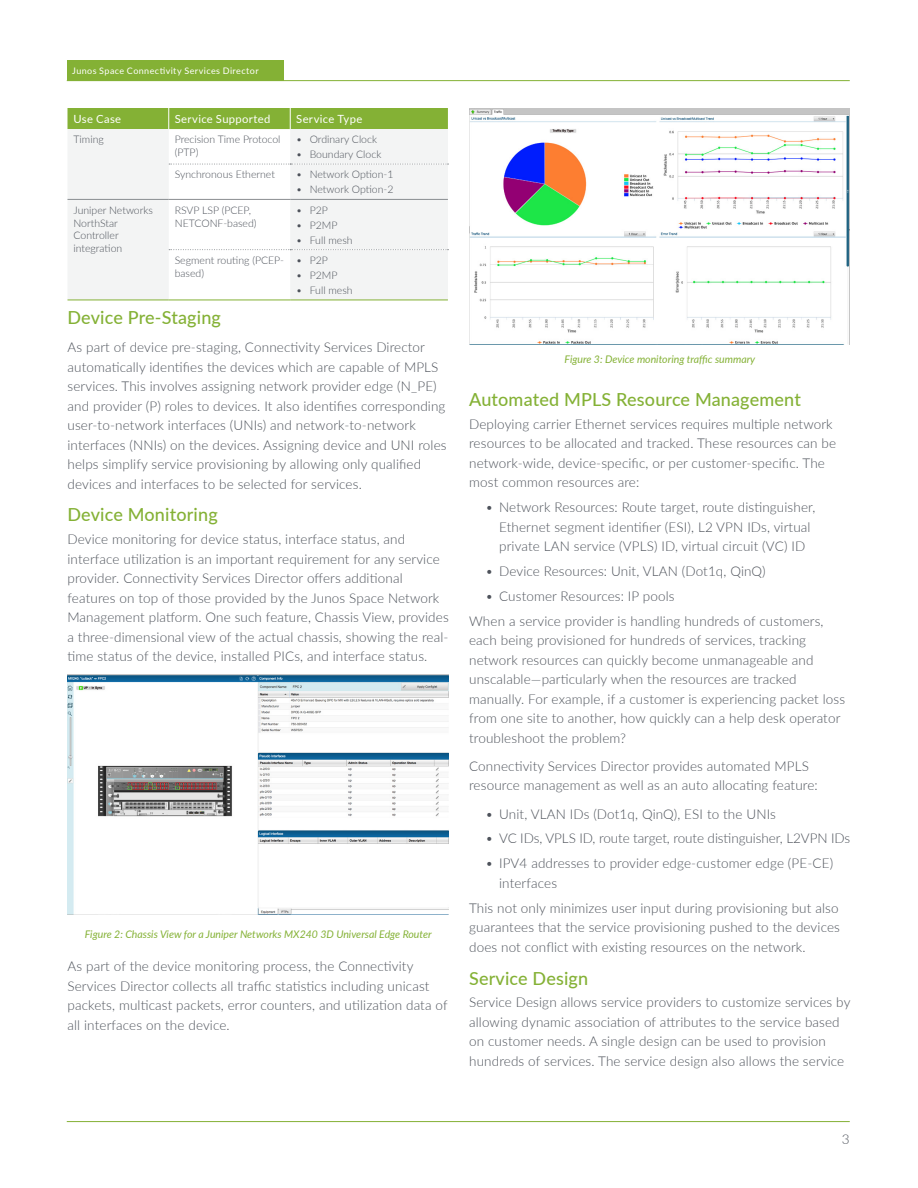
<style>
.page{position:relative;width:918px;height:1188px;background:#fff}
.page>*{position:absolute;margin:0;border:0;box-sizing:border-box;transform-origin:0 0}
.t1{font:500 18px "Lato";letter-spacing:.01em;color:#84b135}
.t2{font:300 13.5px/19.5px "Lato";letter-spacing:.01em;color:#4d525a}
.Table_heads{font:11.25px "Lato";letter-spacing:.03em;color:#fff}
.Table_Text_QL{font:300 10.5px/12.8px "Lato";color:#4d525a}
.Figure_Caption{font:italic 10.5px "Lato";color:#84b135}
.t3{font:9px "Lato";letter-spacing:.045em;color:#fff}
</style>
<div class="page">
<hr style="left:67px;top:1121px;width:783px;height:1px;background:#84b135">
<hr style="left:67px;top:80px;width:783px;height:1px;background:#84b135">
<div style="left:67px;top:60px;width:217px;height:21px;background:#84b135"></div>
<svg style="left:68px;top:129px;width:380px;height:171px;fill:#f3f4f4"></svg>
<div style="left:68px;top:108px;width:380px;height:21px;background:#84b135"></div>
<svg style="left:169px;top:164px;width:280px;height:1px"></svg>
<hr style="left:68px;top:199px;width:101px;height:1px;background:#898d90">
<hr style="left:169px;top:199px;width:121px;height:1px;background:#898d90">
<hr style="left:290px;top:199px;width:158px;height:1px;background:#898d90">
<svg style="left:169px;top:249px;width:280px;height:1px"></svg>
<hr style="left:68px;top:300px;width:101px;height:1px;background:#84b135">
<hr style="left:169px;top:300px;width:121px;height:1px;background:#84b135">
<hr style="left:290px;top:300px;width:158px;height:1px;background:#84b135">
<img style="left:68px;top:674px;width:381px;height:241px">
<img style="left:470px;top:108px;width:380px;height:236px">
<p class="t3" style="left:72px;top:64px;width:188px">Junos Space Connectivity Services Director</p>
<p class="Table_heads" style="left:74px;top:111px;width:49px">Use Case</p>
<p class="Table_heads" style="left:175px;top:111px;width:97px">Service Supported</p>
<p class="Table_heads" style="left:296px;top:111px;width:68px">Service Type</p>
<p class="Table_Text_QL" style="left:74px;top:133px;width:32px">Timing</p>
<p class="Table_Text_QL" style="left:175px;top:133px;width:107px">Precision Time Protocol (PTP)</p>
<p class="Table_Text_QL" style="left:296px;top:133px;width:82px">• Ordinary Clock</p>
<p class="Table_Text_QL" style="left:296px;top:148px;width:87px">• Boundary Clock</p>
<p class="Table_Text_QL" style="left:175px;top:168px;width:102px">Synchronous Ethernet</p>
<p class="Table_Text_QL" style="left:296px;top:168px;width:99px">• Network Option-1</p>
<p class="Table_Text_QL" style="left:296px;top:183px;width:99px">• Network Option-2</p>
<p class="Table_Text_QL" style="left:74px;top:203px;width:81px">Juniper Networks<br>NorthStar<br>Controller integration</p>
<p class="Table_Text_QL" style="left:175px;top:203px;width:83px">RSVP LSP (PCEP,<br>NETCONF-based)</p>
<p class="Table_Text_QL" style="left:296px;top:203px;width:33px">• P2P</p>
<p class="Table_Text_QL" style="left:296px;top:218px;width:43px">• P2MP</p>
<p class="Table_Text_QL" style="left:296px;top:233px;width:58px">• Full mesh</p>
<p class="Table_Text_QL" style="left:175px;top:254px;width:111px">Segment routing (PCEP&shy;based)</p>
<p class="Table_Text_QL" style="left:296px;top:254px;width:33px">• P2P</p>
<p class="Table_Text_QL" style="left:296px;top:269px;width:43px">• P2MP</p>
<p class="Table_Text_QL" style="left:296px;top:283px;width:58px">• Full mesh</p>
<p class="t1" style="left:68px;top:304px;width:155px">Device Pre-Staging</p>
<p class="t2" style="left:68px;top:337px;width:381px">As part of device pre-staging, Connectivity Services Director automatically identifies the devices which are capable of MPLS services. This involves assigning network provider edge (N_PE) and provider (P) roles to devices. It also identifies corresponding user-to-network interfaces (UNIs) and network-to-network interfaces (NNIs) on the devices. Assigning device and UNI roles helps simplify service provisioning by allowing only qualified devices and interfaces to be selected for services.</p>
<h1 class="t1" style="left:68px;top:502px;width:152px">Device Monitoring</h1>
<p class="t2" style="left:68px;top:529px;width:383px">Device monitoring for device status, interface status, and interface utilization is an important requirement for any service provider. Connectivity Services Director offers additional features on top of those provided by the Junos Space Network Management platform. One such feature, Chassis View, provides a three-dimensional view of the actual chassis, showing the real&shy;time status of the device, installed PICs, and interface status.</p>
<p class="Figure_Caption" style="left:85px;top:926px;width:348px">Figure 2: Chassis View for a Juniper Networks MX240 3D Universal Edge Router</p>
<p class="t2" style="left:68px;top:956px;width:382px">As part of the device monitoring process, the Connectivity Services Director collects all traffic statistics including unicast packets, multicast packets, error counters, and utilization data of all interfaces on the device.</p>
<p class="Figure_Caption" style="left:565px;top:352px;width:192px">Figure 3: Device monitoring traffic summary</p>
<h1 class="t1" style="left:469px;top:386px;width:333px">Automated MPLS Resource Management</h1>
<p class="t2" style="left:469px;top:414px;width:369px">Deploying carrier Ethernet services requires multiple network resources to be allocated and tracked. These resources can be network-wide, device-specific, or per customer-specific. The most common resources are:</p>
<p class="t2" style="left:499px;top:497px;width:318px;text-indent:-14px">• Network Resources: Route target, route distinguisher,<br>Ethernet segment identifier (ESI), L2 VPN IDs, virtual private LAN service (VPLS) ID, virtual circuit (VC) ID</p>
<p class="t2" style="left:486px;top:561px;width:282px">• Device Resources: Unit, VLAN (Dot1q, QinQ)</p>
<p class="t2" style="left:486px;top:586px;width:191px">• Customer Resources: IP pools</p>
<p class="t2" style="left:469px;top:611px;width:378px">When a service provider is handling hundreds of customers, each being provisioned for hundreds of services, tracking network resources can quickly become unmanageable and unscalable—particularly when the resources are tracked manually. For example, if a customer is experiencing packet loss from one site to another, how quickly can a help desk operator troubleshoot the problem?</p>
<p class="t2" style="left:469px;top:756px;width:350px">Connectivity Services Director provides automated MPLS resource management as well as an auto allocating feature:</p>
<p class="t2" style="left:486px;top:803px;width:292px">• Unit, VLAN IDs (Dot1q, QinQ), ESI to the UNIs</p>
<p class="t2" style="left:486px;top:828px;width:366px">• VC IDs, VPLS ID, route target, route distinguisher, L2VPN IDs</p>
<p class="t2" style="left:499px;top:853px;width:336px;text-indent:-14px">• IPV4 addresses to provider edge-customer edge (PE-CE) interfaces</p>
<p class="t2" style="left:469px;top:898px;width:372px;text-align:justify">This not only minimizes user input during provisioning but also guarantees that the service provisioning pushed to the devices does not conflict with existing resources on the network.</p>
<h1 class="t1" style="left:469px;top:965px;width:121px">Service Design</h1>
<p class="t2" style="left:469px;top:992px;width:383px">Service Design allows service providers to customize services by allowing dynamic association of attributes to the service based on customer needs. A single design can be used to provision hundreds of services. The service design also allows the service</p>
<p class="t2" style="left:842px;top:1129px;width:9px">3</p>
</div>
